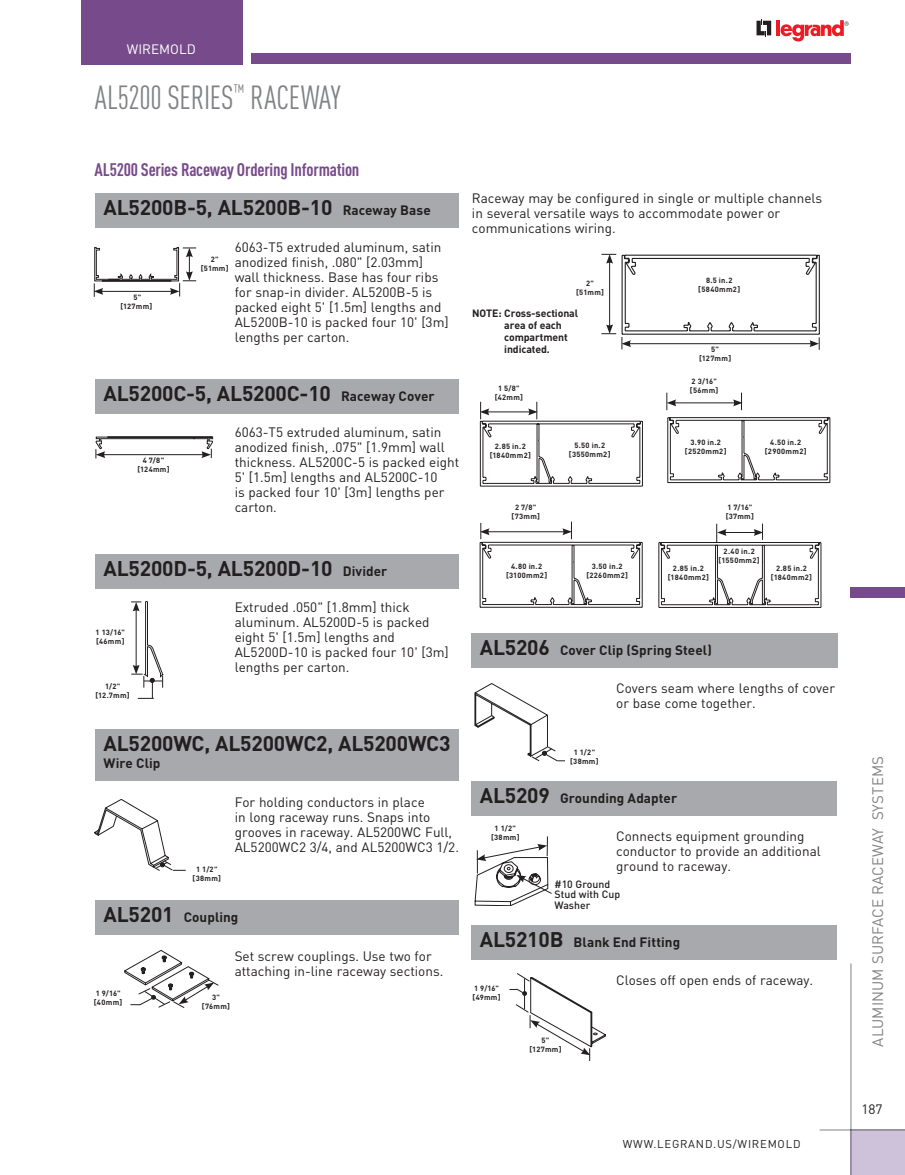
<style>
.page{position:relative;width:905px;height:1175px;background:#fff}
.page>*{position:absolute;margin:0;border:0;box-sizing:border-box;transform-origin:0 0}
.t1{font:condensed 33px "DIN Pro";letter-spacing:-.005em;color:#808285;scale:.95 1}
.t2{font:700 21px "DIN Pro";letter-spacing:-.01em;color:#231f20}
.t3{font:700 condensed 18px "DIN Pro";letter-spacing:-.01em;color:#774b8b}
.t4{font:15px "DIN Pro";letter-spacing:.01em;color:#808285}
.t5{font:13.5px/15px "DIN Pro";color:#231f20}
.t6{font:700 13.5px "DIN Pro";color:#231f20}
.t7{font:13.5px "DIN Pro";color:#fff}
.t8{font:11.25px "DIN Pro";letter-spacing:.07em;color:#231f20}
.t9{font:700 10.5px/12px "DIN Pro";letter-spacing:-.01em;color:#231f20}
.t10{font:500 10.5px/10.5px "DIN Pro";color:#231f20}
.t11{font:700 7.5px/9px "DIN Pro";letter-spacing:.04em;color:#231f20;text-align:center}
.s1{font-size:13.5px}
.s2{font-size:21px}
</style>
<div class="page">
<div style="left:850px;top:1129px;width:54px;height:45px;background:#cec2da"></div>
<hr style="left:819px;top:1129px;width:85px;height:1px;background:#808285">
<div style="left:850px;top:587px;width:54px;height:11px;background:#774b8b"></div>
<hr style="left:850px;top:963px;width:1px;height:211px;background:#808285">
<hr style="left:776px;top:20px;width:4px;height:16px;background:#ed1c24">
<svg style="left:780px;top:20px;width:68px;height:22px"></svg>
<svg style="left:756px;top:20px;width:15px;height:16px"></svg>
<div style="left:81px;top:0;width:162px;height:64px;background:#774b8b"></div>
<div style="left:251px;top:53px;width:599px;height:11px;background:#774b8b"></div>
<div style="left:94px;top:193px;width:364px;height:34px;background:#a7a9ac"></div>
<div style="left:94px;top:379px;width:364px;height:34px;background:#a7a9ac"></div>
<div style="left:94px;top:554px;width:364px;height:34px;background:#a7a9ac"></div>
<div style="left:94px;top:729px;width:364px;height:51px;background:#a7a9ac"></div>
<div style="left:94px;top:900px;width:364px;height:35px;background:#a7a9ac"></div>
<div style="left:471px;top:633px;width:366px;height:35px;background:#a7a9ac"></div>
<div style="left:471px;top:781px;width:365px;height:34px;background:#a7a9ac"></div>
<div style="left:471px;top:925px;width:365px;height:34px;background:#a7a9ac"></div>
<svg style="left:94px;top:247px;width:102px;height:50px"></svg>
<svg style="left:95px;top:436px;width:118px;height:22px"></svg>
<svg style="left:131px;top:601px;width:32px;height:98px"></svg>
<svg style="left:480px;top:402px;width:163px;height:84px"></svg>
<svg style="left:667px;top:417px;width:163px;height:66px"></svg>
<hr style="left:674px;top:402px;width:61px;height:1px;background:#231f20">
<svg style="left:666px;top:393px;width:10px;height:17px"></svg>
<svg style="left:733px;top:393px;width:9px;height:17px"></svg>
<svg style="left:601px;top:254px;width:218px;height:96px"></svg>
<svg style="left:479px;top:521px;width:163px;height:86px"></svg>
<svg style="left:658px;top:523px;width:163px;height:85px"></svg>
<svg style="left:94px;top:799px;width:92px;height:72px"></svg>
<svg style="left:124px;top:950px;width:95px;height:58px"></svg>
<svg style="left:474px;top:683px;width:91px;height:79px"></svg>
<svg style="left:475px;top:836px;width:77px;height:70px"></svg>
<svg style="left:509px;top:973px;width:97px;height:88px"></svg>
<p class="t7" style="left:127px;top:40px;width:70px">WIREMOLD</p>
<h1 class="t1" style="left:95px;top:78px;width:260px">AL5200 SERIES<sup>™</sup> RACEWAY</h1>
<h3 class="t3" style="left:94px;top:158px;width:266px">AL5200 Series Raceway Ordering Information</h3>
<h2 class="t2" style="left:104px;top:193px;width:329px">AL5200B-5, AL5200B-10 <span class="s1">Raceway Base</span></h2>
<p class="t11" style="left:120px;top:293px;width:34px">5" [127mm]</p>
<p class="t5" style="left:235px;top:239px;width:216px">6063-T5 extruded aluminum, satin anodized finish, .080" [2.03mm] wall thickness. Base has four ribs for snap-in divider. AL5200B-5 is packed eight 5' [1.5m] lengths and<br>AL5200B-10 is packed four 10' [3m] lengths per carton.</p>
<p class="t11" style="left:201px;top:255px;width:29px">2" [51mm]</p>
<h2 class="t2" style="left:104px;top:379px;width:332px">AL5200C-5, AL5200C-10 <span class="s1">Raceway Cover</span></h2>
<p class="t11" style="left:137px;top:456px;width:34px">4 7/8" [124mm]</p>
<p class="t5" style="left:235px;top:424px;width:226px">6063-T5 extruded aluminum, satin anodized finish, .075" [1.9mm] wall thickness. AL5200C-5 is packed eight<br>5' [1.5m] lengths and AL5200C-10<br>is packed four 10' [3m] lengths per carton.</p>
<h2 class="t2" style="left:104px;top:554px;width:285px">AL5200D-5, AL5200D-10 <span class="s1">Divider</span></h2>
<p class="t11" style="left:96px;top:627px;width:31px;text-align:left">1 13/16" [46mm]</p>
<p class="t11" style="left:95px;top:681px;width:36px">1/2" [12.7mm]</p>
<p class="t5" style="left:235px;top:599px;width:216px">Extruded .050" [1.8mm] thick aluminum. AL5200D-5 is packed eight 5' [1.5m] lengths and<br>AL5200D-10 is packed four 10' [3m] lengths per carton.</p>
<h2 class="t2" style="left:104px;top:729px;width:348px">AL5200WC, AL5200WC2, AL5200WC3</h2>
<p class="t6" style="left:104px;top:754px;width:58px">Wire Clip</p>
<p class="t11" style="left:193px;top:864px;width:30px">1 1/2" [38mm]</p>
<p class="t5" style="left:235px;top:794px;width:226px">For holding conductors in place<br>in long raceway runs. snaps into grooves in raceway. AL5200wC Full, AL5200wC2 3/4, and AL5200wC3 1/2.</p>
<p class="t6" style="left:104px;top:908px;width:136px"><span class="s2">AL5201</span> Coupling</p>
<p class="t5" style="left:235px;top:947px;width:210px">set screw couplings. use two for attaching in-line raceway sections.</p>
<p class="t11" style="left:94px;top:988px;width:30px;text-align:left">1 9/16" [40mm]</p>
<p class="t11" style="left:202px;top:992px;width:30px">3" [76mm]</p>
<p class="t5" style="left:472px;top:190px;width:352px">Raceway may be configured in single or multiple channels in several versatile ways to accommodate power or communications wiring.</p>
<p class="t11" style="left:576px;top:279px;width:29px">2" [51mm]</p>
<p class="t9" style="left:504px;top:307px;width:75px;text-indent:-32px">NOTE: Cross-sectional area of each compartment indicated.</p>
<p class="t11" style="left:698px;top:276px;width:43px">8.5 in.2 [5840mm2]</p>
<p class="t11" style="left:699px;top:345px;width:34px">5" [127mm]</p>
<p class="t11" style="left:494px;top:383px;width:30px">1 5/8" [42mm]</p>
<p class="t11" style="left:690px;top:377px;width:30px;text-align:left">2 3/16" [56mm]</p>
<p class="t11" style="left:685px;top:437px;width:43px">3.90 in.2 [2520mm2]</p>
<p class="t11" style="left:764px;top:437px;width:43px">4.50 in.2 [2900mm2]</p>
<p class="t11" style="left:569px;top:440px;width:43px">5.50 in.2 [3550mm2]</p>
<p class="t11" style="left:489px;top:441px;width:43px">2.85 in.2 [1840mm2]</p>
<p class="t11" style="left:511px;top:503px;width:30px">2 7/8" [73mm]</p>
<p class="t11" style="left:725px;top:503px;width:30px;text-align:left">1 7/16" [37mm]</p>
<p class="t11" style="left:506px;top:561px;width:43px">4.80 in.2 [3100mm2]</p>
<p class="t11" style="left:586px;top:561px;width:43px">3.50 in.2 [2260mm2]</p>
<p class="t11" style="left:718px;top:546px;width:43px">2.40 in.2 [1550mm2]</p>
<p class="t11" style="left:667px;top:563px;width:43px">2.85 in.2 [1840mm2]</p>
<p class="t11" style="left:770px;top:563px;width:43px">2.85 in.2 [1840mm2]</p>
<p class="t6" style="left:480px;top:641px;width:233px"><span class="s2">AL5206</span> Cover Clip (Spring Steel)</p>
<p class="t11" style="left:570px;top:747px;width:30px">1 1/2" [38mm]</p>
<p class="t5" style="left:616px;top:680px;width:220px">Covers seam where lengths of cover or base come together.</p>
<p class="t6" style="left:480px;top:789px;width:199px"><span class="s2">AL5209</span> Grounding Adapter</p>
<p class="t11" style="left:491px;top:823px;width:30px">1 1/2" [38mm]</p>
<p class="t5" style="left:616px;top:827px;width:206px">Connects equipment grounding conductor to provide an additional ground to raceway.</p>
<p class="t10" style="left:554px;top:878px;width:67px">#10 Ground<br>Stud with cup<br>Washer</p>
<p class="t6" style="left:480px;top:933px;width:202px"><span class="s2">AL5210B</span> Blank End Fitting</p>
<p class="t11" style="left:472px;top:983px;width:30px;text-align:left">1 9/16" [49mm]</p>
<p class="t11" style="left:529px;top:1035px;width:34px">5" [127mm]</p>
<p class="t5" style="left:616px;top:972px;width:198px">Closes off open ends of raceway.</p>
<p class="t8" style="left:623px;top:1136px;width:179px">www.LEGRAND.us/WIREMOLD</p>
<p class="t4" style="left:867px;top:1046px;width:290px;rotate:-90deg">Alumi num Sur face Raceway Systems</p>
<p class="t5" style="left:861px;top:1100px;width:23px">187</p>
</div>
